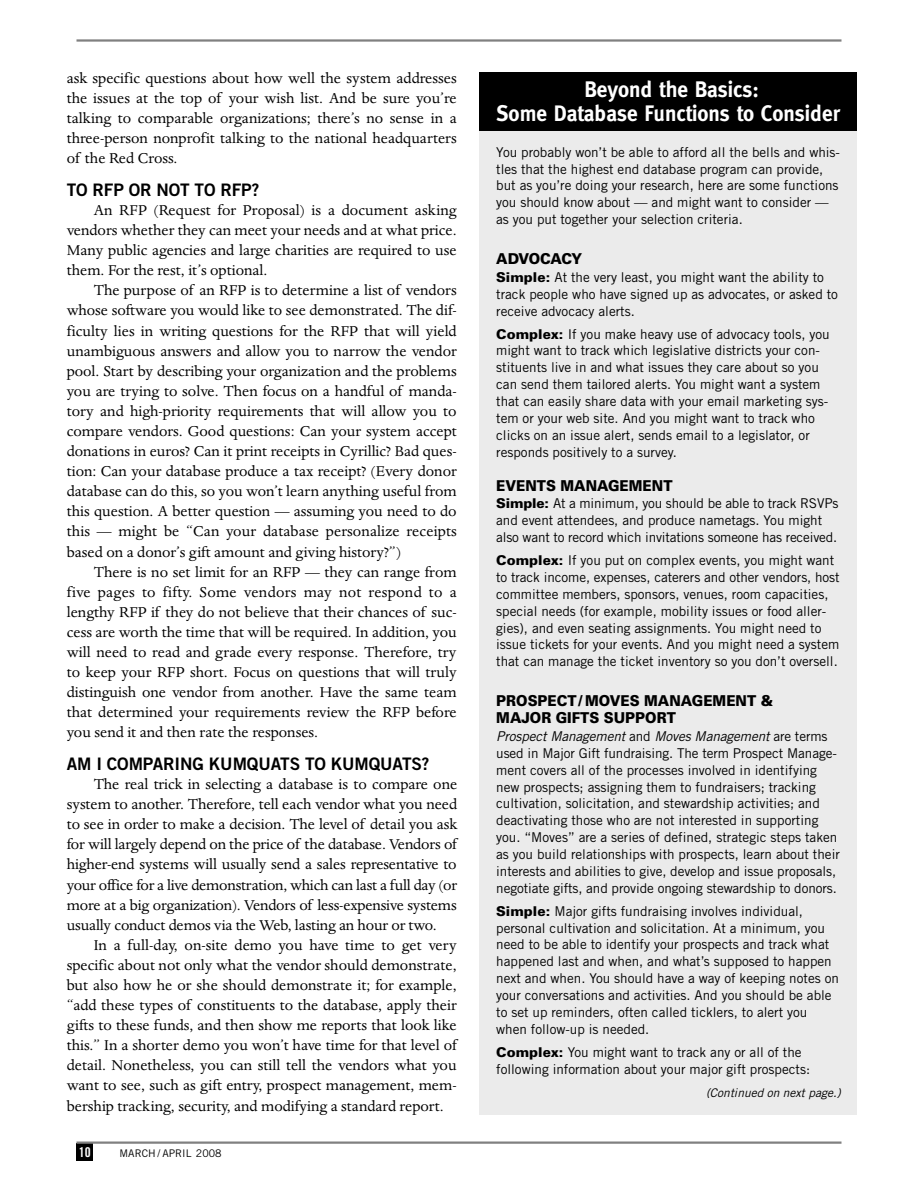
<style>
.page{position:relative;width:918px;height:1188px;background:#fff}
.page>*{position:absolute;margin:0;border:0;box-sizing:border-box;transform-origin:0 0}
.t1{font:700 22.5px/23.7px "Meta";color:#fff;text-align:center;scale:.95 1}
.t2{font:17.25px "Trade Gothic Bold Two";letter-spacing:-.005em;color:#000}
.t3{font:16.5px/20.1px "Dante";color:#000;text-align:justify}
.t4{font:900 15px/17px "Univers";color:#000;scale:.92 1}
.t5{font:900 15px "Univers";letter-spacing:-.04em;color:#000;scale:.92 1}
.t6{font:13.5px/16.8px "Trade Gothic";color:#000}
.t7{font:13.5px "Trade Gothic Bold Cond Twenty";color:#fff}
.t8{font:italic 12px "Trade Gothic";color:#000}
.t9{font:10.5px "Trade Gothic";color:#000}
.s1{font-family:"Univers";font-weight:900}
.s2{font-style:italic}
</style>
<div class="page">
<hr style="left:76px;top:39px;width:766px;height:3px;background:#808080">
<div style="left:76px;top:1143px;width:17px;height:17px;background:#000"></div>
<hr style="left:76px;top:1142px;width:766px;height:2px;background:#808080">
<div style="left:480px;top:72px;width:377px;height:1042px;background:#ebebeb"></div>
<div style="left:479px;top:72px;width:378px;height:58px;background:#000"></div>
<p class="t3" style="left:67px;top:69px;width:392px">ask specific questions about how well the system addresses the issues at the top of your wish list. And be sure you’re talking to comparable organizations; there’s no sense in a three-person nonprofit talking to the national headquarters of the Red Cross.</p>
<p class="t2" style="left:67px;top:183px;width:194px">TO RFP OR NOT TO RFP?</p>
<p class="t3" style="left:67px;top:201px;width:392px;text-indent:27px">An RFP (Request for Proposal) is a document asking vendors whether they can meet your needs and at what price.<br>Many public agencies and large charities are required to use them. For the rest, it’s optional.</p>
<p class="t3" style="left:67px;top:282px;width:392px;text-indent:27px">The purpose of an RFP is to determine a list of vendors whose software you would like to see demonstrated. The dif&shy;ficulty lies in writing questions for the RFP that will yield unambiguous answers and allow you to narrow the vendor pool. Start by describing your organization and the problems you are trying to solve. Then focus on a handful of manda&shy;tory and high-priority requirements that will allow you to compare vendors. Good questions: Can your system accept donations in euros? Can it print receipts in Cyrillic? Bad ques&shy;tion: Can your database produce a tax receipt? (Every donor database can do this, so you won’t learn anything useful from this question. A better question — assuming you need to do this — might be “Can your database personalize receipts based on a donor’s gift amount and giving history?”)</p>
<p class="t3" style="left:67px;top:563px;width:392px;text-indent:27px">There is no set limit for an RFP — they can range from five pages to fifty. Some vendors may not respond to a lengthy RFP if they do not believe that their chances of suc&shy;cess are worth the time that will be required. In addition, you will need to read and grade every response. Therefore, try to keep your RFP short. Focus on questions that will truly distinguish one vendor from another. Have the same team that determined your requirements review the RFP before you send it and then rate the responses.</p>
<p class="t2" style="left:67px;top:758px;width:364px">AM I COMPARING KUMQUATS TO KUMQUATS?</p>
<p class="t3" style="left:67px;top:775px;width:392px;text-indent:27px">The real trick in selecting a database is to compare one system to another. Therefore, tell each vendor what you need to see in order to make a decision. The level of detail you ask for will largely depend on the price of the database. Vendors of higher-end systems will usually send a sales representative to your office for a live demonstration, which can last a full day (or more at a big organization). Vendors of less-expensive systems usually conduct demos via the Web, lasting an hour or two.</p>
<p class="t3" style="left:67px;top:936px;width:392px;text-indent:27px">In a full-day, on-site demo you have time to get very specific about not only what the vendor should demonstrate, but also how he or she should demonstrate it; for example, “add these types of constituents to the database, apply their gifts to these funds, and then show me reports that look like this.” In a shorter demo you won’t have time for that level of detail. Nonetheless, you can still tell the vendors what you want to see, such as gift entry, prospect management, mem&shy;bership tracking, security, and modifying a standard report.</p>
<p class="t7" style="left:79px;top:1147px;width:13px">10</p>
<p class="t9" style="left:120px;top:1150px;width:104px">MARCH / APRIL 2008</p>
<h1 class="t1" style="left:497px;top:78px;width:363px">Beyond the Basics:<br>Some Database Functions to Consider</h1>
<p class="t6" style="left:496px;top:145px;width:345px">You probably won’t be able to afford all the bells and whis&shy;tles that the highest end database program can provide, but as you’re doing your research, here are some functions you should know about — and might want to consider — as you put together your selection criteria.</p>
<p class="t5" style="left:496px;top:253px;width:95px">ADVOCACY</p>
<p class="t6" style="left:496px;top:270px;width:343px"><span class="s1">Simple:</span> At the very least, you might want the ability to track people who have signed up as advocates, or asked to receive advocacy alerts.</p>
<p class="t6" style="left:496px;top:327px;width:335px"><span class="s1">Complex:</span> If you make heavy use of advocacy tools, you might want to track which legislative districts your con&shy;stituents live in and what issues they care about so you can send them tailored alerts. You might want a system that can easily share data with your email marketing sys&shy;tem or your web site. And you might want to track who clicks on an issue alert, sends email to a legislator, or responds positively to a survey.</p>
<p class="t4" style="left:496px;top:478px;width:193px">EVENTS MANAGEMENT</p>
<p class="t6" style="left:496px;top:497px;width:344px"><span class="s1">Simple:</span> At a minimum, you should be able to track RSVPs and event attendees, and produce nametags. You might also want to record which invitations someone has received.</p>
<p class="t6" style="left:496px;top:553px;width:345px"><span class="s1">Complex:</span> If you put on complex events, you might want to track income, expenses, caterers and other vendors, host committee members, sponsors, venues, room capacities, special needs (for example, mobility issues or food aller&shy;gies), and even seating assignments. You might need to issue tickets for your events. And you might need a system that can manage the ticket inventory so you don’t oversell.</p>
<p class="t4" style="left:496px;top:694px;width:302px">PROSPECT/ MOVES MANAGEMENT &amp;<br>MAJOR GIFTS SUPPORT</p>
<p class="t6" style="left:496px;top:729px;width:345px"><span class="s2">Prospect Management</span> and <span class="s2">Moves Management</span> are terms used in Major Gift fundraising. The term Prospect Manage&shy;ment covers all of the processes involved in identifying new prospects; assigning them to fundraisers; tracking cultivation, solicitation, and stewardship activities; and deactivating those who are not interested in supporting you. “Moves” are a series of defined, strategic steps taken as you build relationships with prospects, learn about their interests and abilities to give, develop and issue proposals, negotiate gifts, and provide ongoing stewardship to donors.</p>
<p class="t6" style="left:496px;top:904px;width:344px"><span class="s1">Simple:</span> Major gifts fundraising involves individual, personal cultivation and solicitation. At a minimum, you need to be able to identify your prospects and track what happened last and when, and what’s supposed to happen next and when. You should have a way of keeping notes on your conversations and activities. And you should be able to set up reminders, often called ticklers, to alert you when follow-up is needed.</p>
<p class="t6" style="left:496px;top:1045px;width:316px"><span class="s1">Complex:</span> You might want to track any or all of the following information about your major gift prospects:</p>
<p class="t8" style="left:706px;top:1088px;width:136px">(Continued on next page.)</p>
</div>
